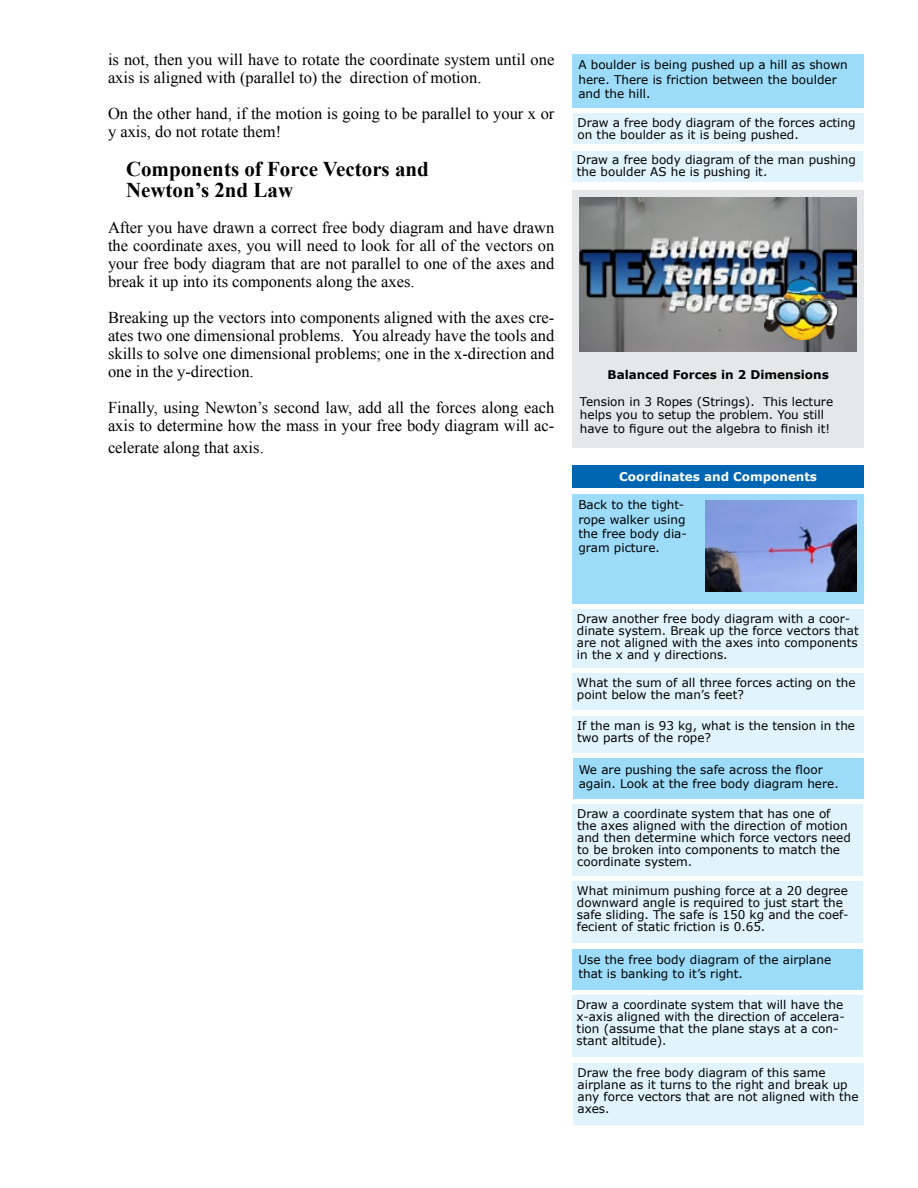
<style>
.page{position:relative;width:918px;height:1188px;background:#fff}
.page>*{position:absolute;margin:0;border:0;box-sizing:border-box;transform-origin:0 0}
.t1{font:700 21px/21px "Times New Roman";color:#000}
.t2{font:16.5px/18px "Times New Roman";color:#000}
.t3{font:12px/12px "Verdana";color:#000}
.t4{font:700 12px "Verdana";color:#000}
.t5{font:700 12px "Verdana";color:#fff}
</style>
<div class="page">
<div style="left:572px;top:465px;width:292px;height:23px;background:#0066b3"></div>
<div style="left:572px;top:494px;width:292px;height:109px;background:#9ddcf9"></div>
<div style="left:572px;top:609px;width:292px;height:59px;background:#e1f4fd"></div>
<img style="left:705px;top:500px;width:152px;height:91px">
<div style="left:572px;top:674px;width:292px;height:36px;background:#e1f4fd"></div>
<div style="left:573px;top:716px;width:291px;height:37px;background:#e1f4fd"></div>
<div style="left:572px;top:54px;width:292px;height:53px;background:#9ddcf9"></div>
<div style="left:573px;top:113px;width:291px;height:31px;background:#e1f4fd"></div>
<div style="left:572px;top:151px;width:291px;height:31px;background:#e1f4fd"></div>
<div style="left:573px;top:759px;width:291px;height:40px;background:#9ddcf9"></div>
<div style="left:573px;top:804px;width:290px;height:72px;background:#e1f4fd"></div>
<div style="left:572px;top:881px;width:291px;height:62px;background:#e1f4fd"></div>
<div style="left:572px;top:949px;width:291px;height:40px;background:#9ddcf9"></div>
<div style="left:572px;top:996px;width:291px;height:61px;background:#e1f4fd"></div>
<div style="left:573px;top:1063px;width:291px;height:62px;background:#e1f4fd"></div>
<div style="left:572px;top:190px;width:292px;height:257px;background:#e6e7e8"></div>
<img style="left:580px;top:197px;width:277px;height:155px">
<img style="left:764px;top:279px;width:82px;height:60px">
<h2 class="t2" style="left:108px;top:51px;width:448px">is not, then you will have to rotate the coordinate system until one axis is aligned with (parallel to) the direction of motion.</h2>
<h2 class="t2" style="left:108px;top:105px;width:448px">On the other hand, if the motion is going to be parallel to your x or y axis, do not rotate them!</h2>
<h1 class="t1" style="left:126px;top:158px;width:304px">Components of Force Vectors and<br>Newton’s 2nd Law</h1>
<p class="t2" style="left:108px;top:219px;width:448px;text-align:justify">After you have drawn a correct free body diagram and have drawn the coordinate axes, you will need to look for all of the vectors on your free body diagram that are not parallel to one of the axes and break it up into its components along the axes.</p>
<h2 class="t2" style="left:108px;top:309px;width:448px;text-align:justify">Breaking up the vectors into components aligned with the axes cre&shy;ates two one dimensional problems. You already have the tools and skills to solve one dimensional problems; one in the x-direction and one in the y-direction.</h2>
<h2 class="t2" style="left:108px;top:399px;width:448px">Finally, using Newton’s second law, add all the forces along each axis to determine how the mass in your free body diagram will ac-</h2>
<h2 class="t2" style="left:108px;top:438px;width:157px">celerate along that axis.</h2>
<p class="t3" style="left:578px;top:57px;width:271px;line-height:14.4px">A boulder is being pushed up a hill as shown here. There is friction between the boulder and the hill.</p>
<p class="t3" style="left:578px;top:117px;width:280px">Draw a free body diagram of the forces acting on the boulder as it is being pushed.</p>
<p class="t3" style="left:577px;top:154px;width:281px">Draw a free body diagram of the man pushing the boulder AS he is pushing it.</p>
<p class="t4" style="left:608px;top:366px;width:223px">Balanced Forces in 2 Dimensions</p>
<p class="t3" style="left:580px;top:395px;width:255px;line-height:13.5px">Tension in 3 Ropes (Strings). This lecture helps you to setup the problem. You still have to figure out the algebra to finish it!</p>
<p class="t5" style="left:619px;top:468px;width:199px">Coordinates and Components</p>
<p class="t3" style="left:578px;top:498px;width:110px;line-height:14.4px">Back to the tight&shy;rope walker using the free body dia&shy;gram picture.</p>
<p class="t3" style="left:577px;top:612px;width:283px">Draw another free body diagram with a coor&shy;dinate system. Break up the force vectors that are not aligned with the axes into components in the x and y directions.</p>
<p class="t3" style="left:577px;top:677px;width:280px">What the sum of all three forces acting on the point below the man’s feet?</p>
<p class="t3" style="left:577px;top:719px;width:280px">If the man is 93 kg, what is the tension in the two parts of the rope?</p>
<p class="t3" style="left:579px;top:762px;width:262px;line-height:14.4px">We are pushing the safe across the floor again. Look at the free body diagram here.</p>
<p class="t3" style="left:577px;top:807px;width:275px">Draw a coordinate system that has one of the axes aligned with the direction of motion and then determine which force vectors need to be broken into components to match the coordinate system.</p>
<p class="t3" style="left:577px;top:885px;width:273px">What minimum pushing force at a 20 degree downward angle is required to just start the safe sliding. The safe is 150 kg and the coef&shy;fecient of static friction is 0.65.</p>
<p class="t3" style="left:578px;top:952px;width:254px;line-height:14.4px">Use the free body diagram of the airplane that is banking to it’s right.</p>
<p class="t3" style="left:577px;top:999px;width:270px">Draw a coordinate system that will have the x-axis aligned with the direction of accelera&shy;tion (assume that the plane stays at a con&shy;stant altitude).</p>
<p class="t3" style="left:578px;top:1066px;width:283px">Draw the free body diagram of this same airplane as it turns to the right and break up any force vectors that are not aligned with the axes.</p>
</div>
